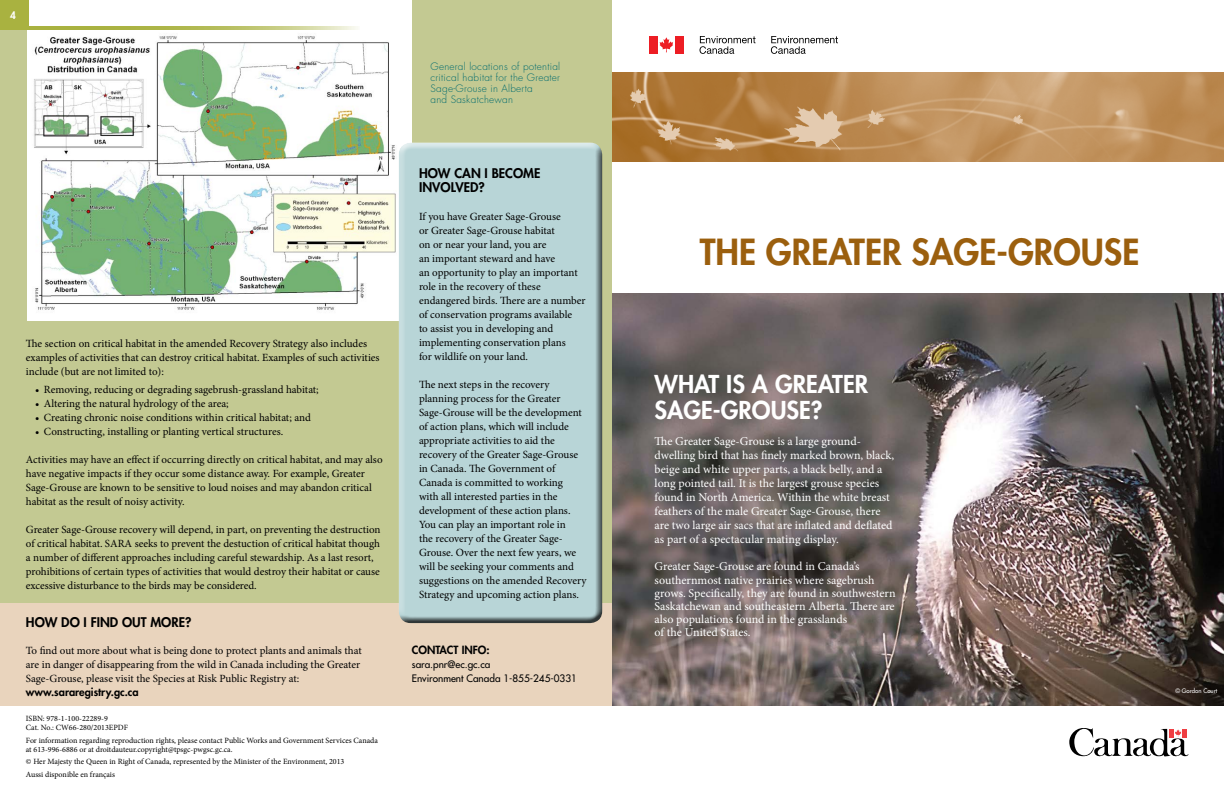
<style>
.page{position:relative;width:1224px;height:792px;background:#fff}
.page>*{position:absolute;margin:0;border:0;box-sizing:border-box;transform-origin:0 0}
.t1{font:800 35px "Futura Std";color:#9b5f0e}
.t2{font:800 24px/26.4px "Futura Std";color:#fff}
.t3{font:800 13px/14.3px "Futura Std";color:#000}
.t4{font:12px/14px "Minion Pro";letter-spacing:-.005em;color:#fff}
.t5{font:11px/14px "Minion Pro";letter-spacing:-.005em;color:#000}
.t6{font:800 11px "Futura Std";color:#000}
.t7{font:300 10px/11px "Futura Std";letter-spacing:.025em;color:#006b6e}
.t8{font:500 10px/14px "Futura Std";color:#000}
.t9{font:800 10px "Futura Std";color:#fff}
.t10{font:8px/9px "Minion Pro";color:#000}
.t11{font:500 6px "Futura Std";color:#fff}
</style>
<div class="page">
<div style="left:0;top:0;width:612px;height:608px;background:#c3c992"></div>
<div style="left:0;top:603px;width:612px;height:102px;background:#e9d4bd"></div>
<div style="left:27px;top:0;width:385px;height:320px;background:#fff"></div>
<img style="left:34px;top:36px;width:357px;height:274px">
<hr style="left:0;top:27px;width:360px;height:3px;background:#a9b240">
<div style="left:0;top:0;width:28px;height:30px;background:#a9b240"></div>
<img style="left:612px;top:294px;width:612px;height:411px">
<div style="left:391px;top:135px;width:215px;height:487px;background:#fff;opacity:.75"></div>
<div style="left:395px;top:143px;width:214px;height:481px;background:#000;opacity:.75"></div>
<svg style="left:1069px;top:728px;width:120px;height:29px"></svg>
<svg style="left:660px;top:37px;width:13px;height:15px"></svg>
<div style="left:649px;top:36px;width:8px;height:18px;background:#ed1d24"></div>
<div style="left:675px;top:36px;width:9px;height:18px;background:#ed1d24"></div>
<svg style="left:771px;top:36px;width:67px;height:18px"></svg>
<svg style="left:700px;top:36px;width:56px;height:18px"></svg>
<img style="left:612px;top:72px;width:612px;height:90px">
<p class="t9" style="left:10px;top:9px;width:7px">4</p>
<p class="t5" style="left:26px;top:337px;width:355px">The section on critical habitat in the amended Recovery Strategy also includes examples of activities that can destroy critical habitat. Examples of such activities include (but are not limited to):</p>
<p class="t5" style="left:35px;top:382px;width:285px">• Removing, reducing or degrading sagebrush-grassland habitat;</p>
<p class="t5" style="left:35px;top:396px;width:195px">• Altering the natural hydrology of the area;</p>
<p class="t5" style="left:35px;top:410px;width:277px">• Creating chronic noise conditions within critical habitat; and</p>
<p class="t5" style="left:35px;top:424px;width:249px">• Constructing, installing or planting vertical structures.</p>
<p class="t5" style="left:26px;top:452px;width:358px">Activities may have an effect if occurring directly on critical habitat, and may also have negative impacts if they occur some distance away. For example, Greater Sage-Grouse are known to be sensitive to loud noises and may abandon critical habitat as the result of noisy activity.</p>
<p class="t5" style="left:26px;top:522px;width:356px">Greater Sage-Grouse recovery will depend, in part, on preventing the destruction of critical habitat. SARA seeks to prevent the destuction of critical habitat though a number of different approaches including careful stewardship. As a last resort, prohibitions of certain types of activities that would destroy their habitat or cause excessive disturbance to the birds may be considered.</p>
<p class="t3" style="left:26px;top:615px;width:167px">HOW DO I FIND OUT MORE?</p>
<p class="t5" style="left:26px;top:643px;width:337px">To find out more about what is being done to protect plants and animals that are in danger of disappearing from the wild in Canada including the Greater<br>Sage-Grouse, please visit the Species at Risk Public Registry at:</p>
<p class="t6" style="left:26px;top:685px;width:114px">WWW.SARAREGISTRY.GC.CA</p>
<p class="t10" style="left:26px;top:714px;width:104px">ISBN: 978-1-100-22289-9<br>Cat. No.: CW66-280/2013EPDF</p>
<p class="t10" style="left:26px;top:736px;width:354px">For information regarding reproduction rights, please contact Public Works and Government Services Canada at 613-996-6886 or at droitdauteur.copyright@tpsgc-pwgsc.gc.ca.</p>
<p class="t10" style="left:26px;top:755px;width:320px;line-height:12.6px">© Her Majesty the Queen in Right of Canada, represented by the Minister of the Environment, 2013<br>Aussi disponible en français</p>
<p class="t7" style="left:431px;top:61px;width:131px">General locations of potential critical habitat for the Greater<br>Sage-Grouse in Alberta<br>and Saskatchewan</p>
<p class="t3" style="left:419px;top:166px;width:104px">HOW CAN I BECOME<br>INVOLVED?</p>
<p class="t5" style="left:419px;top:209px;width:168px">If you have Greater Sage-Grouse<br>or Greater Sage-Grouse habitat<br>on or near your land, you are<br>an important steward and have<br>an opportunity to play an important role in the recovery of these endangered birds. There are a number of conservation programs available<br>to assist you in developing and implementing conservation plans<br>for wildlife on your land.</p>
<p class="t5" style="left:419px;top:377px;width:169px">The next steps in the recovery planning process for the Greater Sage-Grouse will be the development of action plans, which will include appropriate activities to aid the recovery of the Greater Sage-Grouse in Canada. The Government of Canada is committed to working<br>with all interested parties in the development of these action plans.<br>You can play an important role in<br>the recovery of the Greater Sage-Grouse. Over the next few years, we will be seeking your comments and suggestions on the amended Recovery Strategy and upcoming action plans.</p>
<p class="t6" style="left:412px;top:643px;width:79px">CONTACT INFO:</p>
<p class="t8" style="left:412px;top:657px;width:167px">sara.pnr@ec.gc.ca<br>Environment Canada 1-855-245-0331</p>
<h1 class="t1" style="left:700px;top:230px;width:441px">THE GREATER SAGE-GROUSE</h1>
<h2 class="t2" style="left:655px;top:371px;width:215px">WHAT IS A GREATER<br>SAGE-GROUSE?</h2>
<p class="t4" style="left:655px;top:434px;width:241px">The Greater Sage-Grouse is a large ground&shy;dwelling bird that has finely marked brown, black, beige and white upper parts, a black belly, and a long pointed tail. It is the largest grouse species found in North America. Within the white breast feathers of the male Greater Sage-Grouse, there are two large air sacs that are inflated and deflated as part of a spectacular mating display.</p>
<p class="t4" style="left:655px;top:560px;width:242px;line-height:13.2px">Greater Sage-Grouse are found in Canada’s southernmost native prairies where sagebrush grows. Specifically, they are found in southwestern Saskatchewan and southeastern Alberta. There are also populations found in the grasslands<br>of the United States.</p>
<p class="t11" style="left:1175px;top:687px;width:43px">© Gordon Court</p>
</div>
